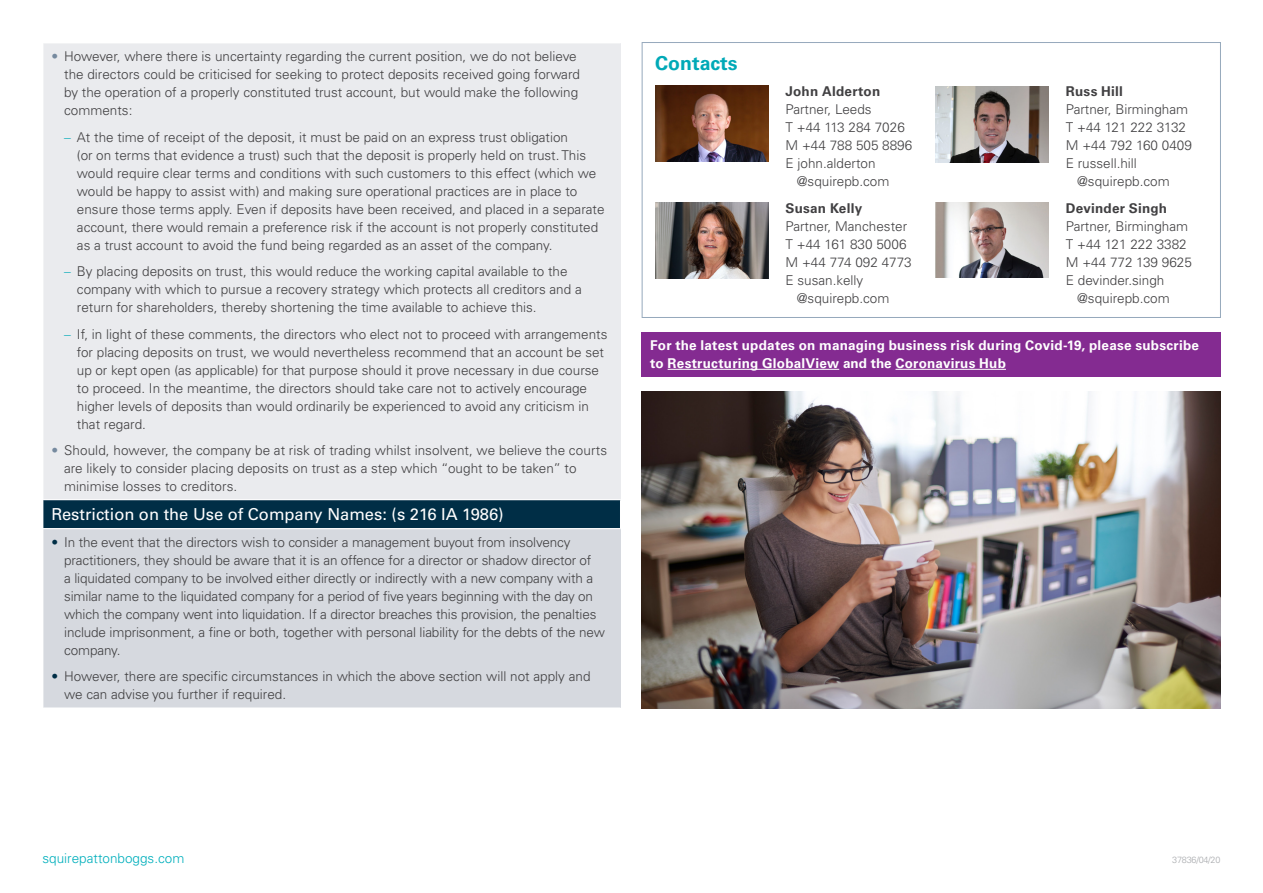
<style>
.page{position:relative;width:1263px;height:893px;background:#fff}
.page>*{position:absolute;margin:0;border:0;box-sizing:border-box;transform-origin:0 0}
.Body{font:700 19.5px "Univers LTCYR 65";color:#00a9b7}
.Body-2{font:16.5px "Univers LTCYR 55 Roman";color:#fff}
.Body-3{font:300 13.5px/18px "Univers LTCYR 45";color:#414042}
.t1{font:700 13.5px/18px "Univers LTCYR 65";letter-spacing:.015em;color:#fff}
.Body-4{font:700 13.5px "Univers LTCYR 65";letter-spacing:.015em;color:#414042}
.t2{font:300 13.5px "Univers LTCYR 45";color:#00afbc}
.t3{font:300 9px "Univers LTCYR 45";letter-spacing:-.02em;color:#a7a9ac}
.s1{color:#768a9f}
.s2{font-family:"Univers LTCYR 47 Light Cond";font-weight:400;color:#00a9b7}
.s3{color:#002e46}
</style>
<div class="page">
<div style="left:43px;top:43px;width:577px;height:457px;background:#eaebee"></div>
<div style="left:43px;top:500px;width:577px;height:29px;background:#002e46"></div>
<div style="left:43px;top:529px;width:577px;height:179px;background:#d6d9df"></div>
<hr style="left:43px;top:43px;width:577px;height:1px;background:#fff">
<hr style="left:43px;top:43px;width:1px;height:456px;background:#fff">
<hr style="left:43px;top:499px;width:578px;height:1px;background:#fff">
<svg style="left:43px;top:500px;width:1px;height:28px"></svg>
<hr style="left:43px;top:528px;width:578px;height:1px;background:#fff">
<hr style="left:43px;top:529px;width:1px;height:179px;background:#fff">
<img style="left:655px;top:86px;width:113px;height:76px">
<img style="left:655px;top:203px;width:113px;height:76px">
<img style="left:935px;top:86px;width:114px;height:76px">
<img style="left:935px;top:202px;width:114px;height:76px">
<div style="left:642px;top:42px;width:579px;height:276px;border:1px solid #96a9bc"></div>
<div style="left:642px;top:332px;width:579px;height:44px;background:#842b91"></div>
<hr style="left:668px;top:369px;width:171px;height:1px;background:#fff">
<hr style="left:895px;top:369px;width:111px;height:1px;background:#fff">
<img style="left:642px;top:391px;width:578px;height:317px">
<p class="Body-3" style="left:64px;top:47px;width:517px;text-indent:-13px"><span class="s1">•</span> However, where there is uncertainty regarding the current position, we do not believe the directors could be criticised for seeking to protect deposits received going forward by the operation of a properly constituted trust account, but would make the following comments:</p>
<p class="Body-3" style="left:77px;top:128px;width:529px;text-indent:-13px"><span class="s2">–</span> At the time of receipt of the deposit, it must be paid on an express trust obligation<br>(or on terms that evidence a trust) such that the deposit is properly held on trust. This would require clear terms and conditions with such customers to this effect (which we would be happy to assist with) and making sure operational practices are in place to ensure those terms apply. Even if deposits have been received, and placed in a separate account, there would remain a preference risk if the account is not properly constituted as a trust account to avoid the fund being regarded as an asset of the company.</p>
<p class="Body-3" style="left:77px;top:262px;width:506px;text-indent:-13px"><span class="s2">–</span> By placing deposits on trust, this would reduce the working capital available to the company with which to pursue a recovery strategy which protects all creditors and a return for shareholders, thereby shortening the time available to achieve this.</p>
<p class="Body-3" style="left:77px;top:325px;width:532px;text-indent:-13px"><span class="s2">–</span> If, in light of these comments, the directors who elect not to proceed with arrangements for placing deposits on trust, we would nevertheless recommend that an account be set up or kept open (as applicable) for that purpose should it prove necessary in due course to proceed. In the meantime, the directors should take care not to actively encourage higher levels of deposits than would ordinarily be experienced to avoid any criticism in that regard.</p>
<p class="Body-3" style="left:64px;top:441px;width:545px;text-indent:-13px"><span class="s1">•</span> Should, however, the company be at risk of trading whilst insolvent, we believe the courts are likely to consider placing deposits on trust as a step which “ought to be taken” to minimise losses to creditors.</p>
<p class="Body-2" style="left:51px;top:503px;width:454px">Restriction on the Use of Company Names: (s 216 IA 1986)</p>
<p class="Body-3" style="left:64px;top:533px;width:542px;text-indent:-13px"><span class="s3">•</span> In the event that the directors wish to consider a management buyout from insolvency practitioners, they should be aware that it is an offence for a director or shadow director of<br>a liquidated company to be involved either directly or indirectly with a new company with a similar name to the liquidated company for a period of five years beginning with the day on which the company went into liquidation. If a director breaches this provision, the penalties include imprisonment, a fine or both, together with personal liability for the debts of the new company.</p>
<p class="Body-3" style="left:64px;top:667px;width:528px;text-indent:-13px"><span class="s3">•</span> However, there are specific circumstances in which the above section will not apply and we can advise you further if required.</p>
<p class="Body" style="left:655px;top:49px;width:84px">Contacts</p>
<p class="Body-4" style="left:785px;top:82px;width:96px">John Alderton</p>
<p class="Body-3" style="left:785px;top:100px;width:88px">Partner, Leeds</p>
<p class="Body-3" style="left:785px;top:118px;width:121px">T +44 113 284 7026</p>
<p class="Body-3" style="left:785px;top:136px;width:128px">M +44 788 505 8896</p>
<p class="Body-3" style="left:785px;top:154px;width:92px">E john.alderton</p>
<p class="Body-3" style="left:797px;top:172px;width:94px">@squirepb.com</p>
<p class="Body-4" style="left:785px;top:199px;width:78px">Susan Kelly</p>
<p class="Body-3" style="left:785px;top:217px;width:123px">Partner, Manchester</p>
<p class="Body-3" style="left:785px;top:235px;width:123px">T +44 161 830 5006</p>
<p class="Body-3" style="left:785px;top:253px;width:128px">M +44 774 092 4773</p>
<p class="Body-3" style="left:785px;top:271px;width:79px">E susan.kelly</p>
<p class="Body-3" style="left:797px;top:289px;width:94px">@squirepb.com</p>
<p class="Body-4" style="left:1066px;top:82px;width:59px">Russ Hill</p>
<p class="Body-3" style="left:1066px;top:100px;width:124px">Partner, Birmingham</p>
<p class="Body-3" style="left:1066px;top:118px;width:122px">T +44 121 222 3132</p>
<p class="Body-3" style="left:1066px;top:136px;width:128px">M +44 792 160 0409</p>
<p class="Body-3" style="left:1066px;top:154px;width:73px">E russell.hill</p>
<p class="Body-3" style="left:1077px;top:172px;width:94px">@squirepb.com</p>
<p class="Body-4" style="left:1066px;top:199px;width:103px">Devinder Singh</p>
<p class="Body-3" style="left:1066px;top:217px;width:124px">Partner, Birmingham</p>
<p class="Body-3" style="left:1066px;top:235px;width:122px">T +44 121 222 3382</p>
<p class="Body-3" style="left:1066px;top:253px;width:128px">M +44 772 139 9625</p>
<p class="Body-3" style="left:1066px;top:271px;width:100px">E devinder.singh</p>
<p class="Body-3" style="left:1077px;top:289px;width:94px">@squirepb.com</p>
<p class="t1" style="left:650px;top:335px;width:550px">For the latest updates on managing business risk during Covid-19, please subscribe to Restructuring GlobalView and the Coronavirus Hub</p>
<p class="t2" style="left:43px;top:850px;width:143px">squirepattonboggs.com</p>
<p class="t3" style="left:1172px;top:854px;width:50px">37836/04/20</p>
</div>
